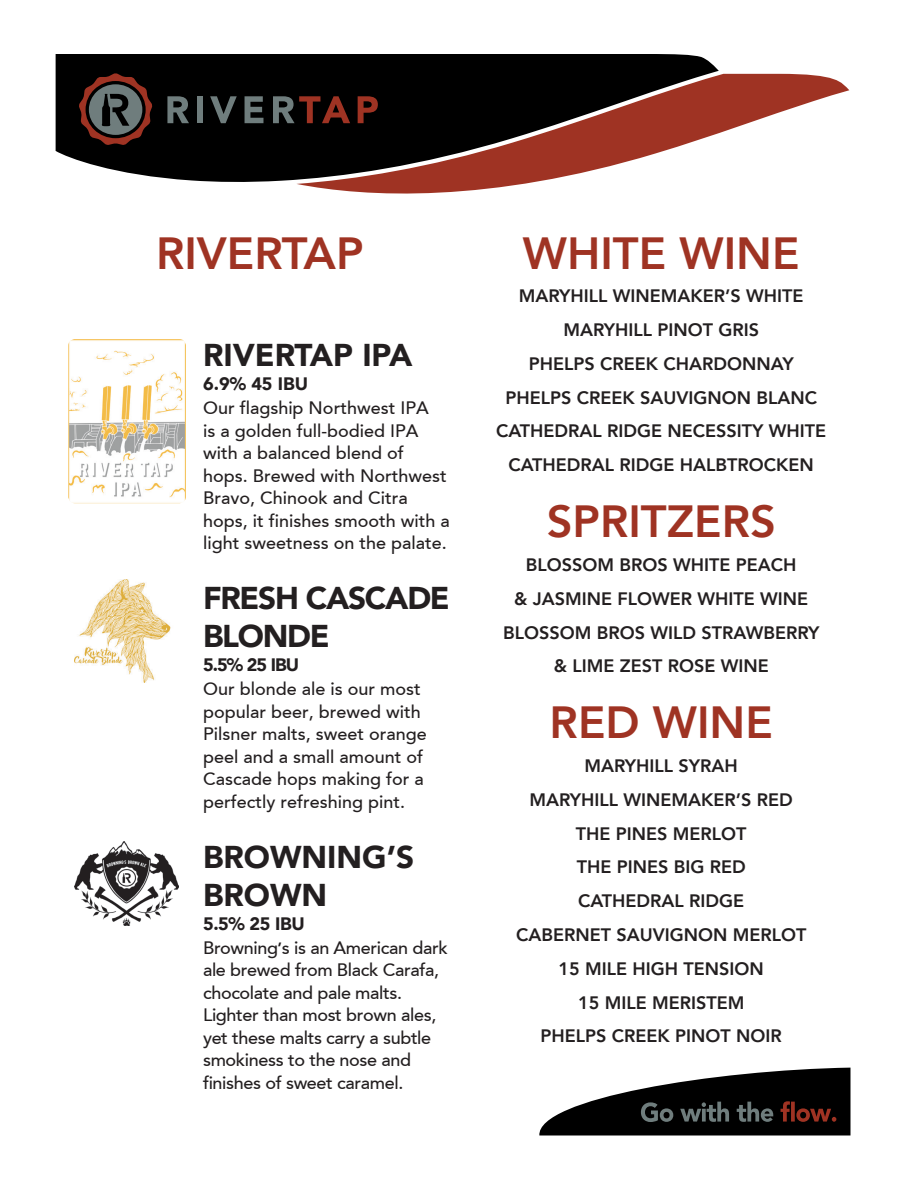
<style>
.page{position:relative;width:918px;height:1188px;background:#fff}
.page>*{position:absolute;margin:0;border:0;box-sizing:border-box;transform-origin:0 0}
.t1{font:800 45px "Avenir";color:#9f3323}
.t2{font:900 31.5px/37.8px "Avenir";color:#231f20}
.t3{font:900 31.5px/37.8px "Avenir";letter-spacing:-.04em;color:#231f20}
.t4{font:800 18px/33.8px "Avenir";color:#231f20;text-align:center}
.t5{font:500 18px/22.5px "Avenir";color:#231f20}
.t6{font:500 18px/22.5px "Avenir";letter-spacing:-.02em;color:#231f20}
.t7{font:900 18px "Avenir";letter-spacing:-.02em;color:#231f20}
.s1{font-weight:900;font-size:13.5px}
</style>
<div class="page">
<svg style="left:539px;top:1068px;width:311px;height:68px"></svg>
<img style="left:68px;top:339px;width:118px;height:164px">
<img style="left:74px;top:580px;width:97px;height:103px">
<img style="left:74px;top:841px;width:104px;height:85px">
<svg style="left:297px;top:74px;width:552px;height:120px"></svg>
<svg style="left:56px;top:54px;width:663px;height:129px;background:#392522"></svg>
<svg style="left:358px;top:96px;width:20px;height:27px"></svg>
<svg style="left:167px;top:96px;width:22px;height:27px"></svg>
<div style="left:197px;top:96px;width:6px;height:27px;background:#6f7d7d"></div>
<svg style="left:210px;top:96px;width:27px;height:27px"></svg>
<svg style="left:245px;top:96px;width:18px;height:27px"></svg>
<svg style="left:273px;top:96px;width:77px;height:27px;background:#412521"></svg>
<svg style="left:79px;top:73px;width:73px;height:72px;background:#47322f"></svg>
<p class="t1" style="left:156px;top:218px;width:209px">RIVERTAP</p>
<p class="t2" style="left:203px;top:335px;width:211px">RIVERTAP IPA</p>
<p class="t7" style="left:203px;top:368px;width:107px">6.9% 45 IBU</p>
<p class="t5" style="left:203px;top:397px;width:248px">Our flagship Northwest IPA<br>is a golden full-bodied IPA with a balanced blend of hops. Brewed with Northwest<br>Bravo, Chinook and Citra hops, it finishes smooth with a light sweetness on the palate.</p>
<p class="t3" style="left:203px;top:579px;width:248px">FRESH CASCADE<br>BLONDE</p>
<p class="t7" style="left:203px;top:650px;width:98px">5.5% 25 IBU</p>
<p class="t5" style="left:203px;top:678px;width:225px">Our blonde ale is our most popular beer, brewed with<br>Pilsner malts, sweet orange peel and a small amount of<br>Cascade hops making for a perfectly refreshing pint.</p>
<p class="t2" style="left:203px;top:837px;width:213px">BROWNING’S<br>BROWN</p>
<p class="t7" style="left:203px;top:908px;width:103px">5.5% 25 IBU</p>
<p class="t6" style="left:203px;top:937px;width:246px">Browning<span class="s1">’</span>s is an American dark ale brewed from Black Carafa, chocolate and pale malts.<br>Lighter than most brown ales, yet these malts carry a subtle smokiness to the nose and finishes of sweet caramel.</p>
<p class="t1" style="left:523px;top:218px;width:278px">WHITE WINE</p>
<p class="t4" style="left:519px;top:279px;width:286px">MARYHILL WINEMAKER’S WHITE</p>
<p class="t4" style="left:563px;top:313px;width:197px">MARYHILL PINOT GRIS</p>
<p class="t4" style="left:529px;top:347px;width:266px">PHELPS CREEK CHARDONNAY</p>
<p class="t4" style="left:505px;top:381px;width:313px">PHELPS CREEK SAUVIGNON BLANC</p>
<p class="t4" style="left:496px;top:414px;width:331px">CATHEDRAL RIDGE NECESSITY WHITE</p>
<p class="t4" style="left:509px;top:448px;width:307px">CATHEDRAL RIDGE HALBTROCKEN</p>
<p class="t1" style="left:547px;top:487px;width:231px">SPRITZERS</p>
<p class="t4" style="left:514px;top:548px;width:295px">BLOSSOM BROS WHITE PEACH<br>&amp; JASMINE FLOWER WHITE WINE</p>
<p class="t4" style="left:503px;top:615px;width:318px">BLOSSOM BROS WILD STRAWBERRY &amp; LIME ZEST ROSE WINE</p>
<p class="t1" style="left:550px;top:688px;width:225px">RED WINE</p>
<p class="t4" style="left:585px;top:749px;width:155px">MARYHILL SYRAH</p>
<p class="t4" style="left:530px;top:783px;width:265px">MARYHILL WINEMAKER’S RED</p>
<p class="t4" style="left:576px;top:817px;width:172px">THE PINES MERLOT</p>
<p class="t4" style="left:577px;top:850px;width:170px">THE PINES BIG RED</p>
<p class="t4" style="left:516px;top:884px;width:292px">CATHEDRAL RIDGE<br>CABERNET SAUVIGNON MERLOT</p>
<p class="t4" style="left:559px;top:952px;width:207px">15 MILE HIGH TENSION</p>
<p class="t4" style="left:578px;top:985px;width:168px">15 MILE MERISTEM</p>
<p class="t4" style="left:541px;top:1019px;width:243px">PHELPS CREEK PINOT NOIR</p>
</div>
